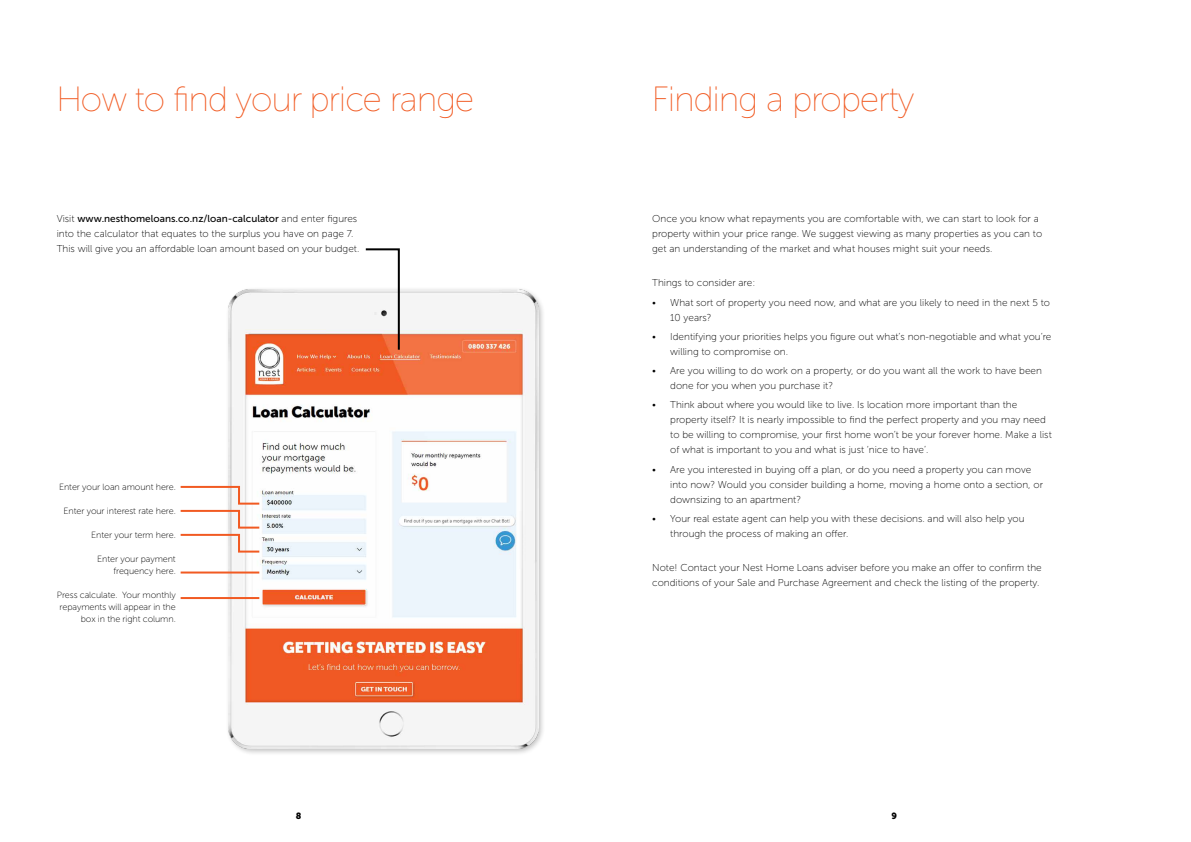
<style>
.page{position:relative;width:1191px;height:842px;background:#fff}
.page>*{position:absolute;margin:0;border:0;box-sizing:border-box;transform-origin:0 0}
.t1{font:300 35px "Museo Sans Display";color:#f15a22}
.t2{font:10px/15px "Museo Sans 100";color:#000}
.t3{font:10px "Museo Sans 500";color:#000}
.t4{font:9px/12px "Museo Sans 100";letter-spacing:-.01em;color:#000;text-align:right}
.t5{font:9px "Museo Sans 900";color:#000}
.s1{font-family:"Museo Sans 100"}
</style>
<div class="page">
<div style="left:225px;top:286px;width:321px;height:470px;background:#000;opacity:.25"></div>
<img style="left:228px;top:290px;width:311px;height:459px">
<hr style="left:181px;top:597px;width:78px;height:2px;background:#f15a22">
<hr style="left:181px;top:571px;width:78px;height:2px;background:#f15a22">
<svg style="left:180px;top:485px;width:81px;height:69px"></svg>
<svg style="left:364px;top:248px;width:37px;height:104px"></svg>
<h1 class="t1" style="left:57px;top:81px;width:418px">How to find your price range</h1>
<h1 class="t1" style="left:652px;top:81px;width:263px">Finding a property</h1>
<p class="t3" style="left:57px;top:213px;width:302px"><span class="s1">Visit</span> www.nesthomeloans.co.nz/loan-calculator <span class="s1">and enter figures</span></p>
<p class="t2" style="left:57px;top:226px;width:304px">into the calculator that equates to the surplus you have on page 7.<br>This will give you an affordable loan amount based on your budget.</p>
<p class="t4" style="left:59px;top:481px;width:118px">Enter your loan amount here.</p>
<p class="t4" style="left:63px;top:505px;width:114px">Enter your interest rate here.</p>
<p class="t4" style="left:91px;top:529px;width:86px">Enter your term here.</p>
<p class="t4" style="left:97px;top:553px;width:80px">Enter your payment frequency here.</p>
<p class="t4" style="left:57px;top:589px;width:120px">Press calculate. Your monthly repayments will appear in the box in the right column.</p>
<p class="t2" style="left:652px;top:211px;width:391px">Once you know what repayments you are comfortable with, we can start to look for a property within your price range. We suggest viewing as many properties as you can to get an understanding of the market and what houses might suit your needs.</p>
<p class="t2" style="left:652px;top:275px;width:105px">Things to consider are:</p>
<p class="t2" style="left:670px;top:295px;width:381px;text-indent:-18px">• What sort of property you need now, and what are you likely to need in the next 5 to<br>10 years?</p>
<p class="t2" style="left:670px;top:329px;width:383px;text-indent:-18px">• Identifying your priorities helps you figure out what’s non-negotiable and what you’re willing to compromise on.</p>
<p class="t2" style="left:670px;top:363px;width:373px;text-indent:-18px">• Are you willing to do work on a property, or do you want all the work to have been done for you when you purchase it?</p>
<p class="t2" style="left:670px;top:397px;width:383px;text-indent:-18px">• Think about where you would like to live. Is location more important than the property itself? It is nearly impossible to find the perfect property and you may need to be willing to compromise, your first home won’t be your forever home. Make a list of what is important to you and what is just ‘nice to have’.</p>
<p class="t2" style="left:670px;top:462px;width:374px;text-indent:-18px">• Are you interested in buying off a plan, or do you need a property you can move into now? Would you consider building a home, moving a home onto a section, or downsizing to an apartment?</p>
<p class="t2" style="left:670px;top:511px;width:356px;text-indent:-18px">• Your real estate agent can help you with these decisions. and will also help you through the process of making an offer.</p>
<p class="t2" style="left:652px;top:560px;width:391px">Note! Contact your Nest Home Loans adviser before you make an offer to confirm the conditions of your Sale and Purchase Agreement and check the listing of the property.</p>
<p class="t5" style="left:296px;top:811px;width:7px">8</p>
<p class="t5" style="left:891px;top:811px;width:7px">9</p>
</div>
